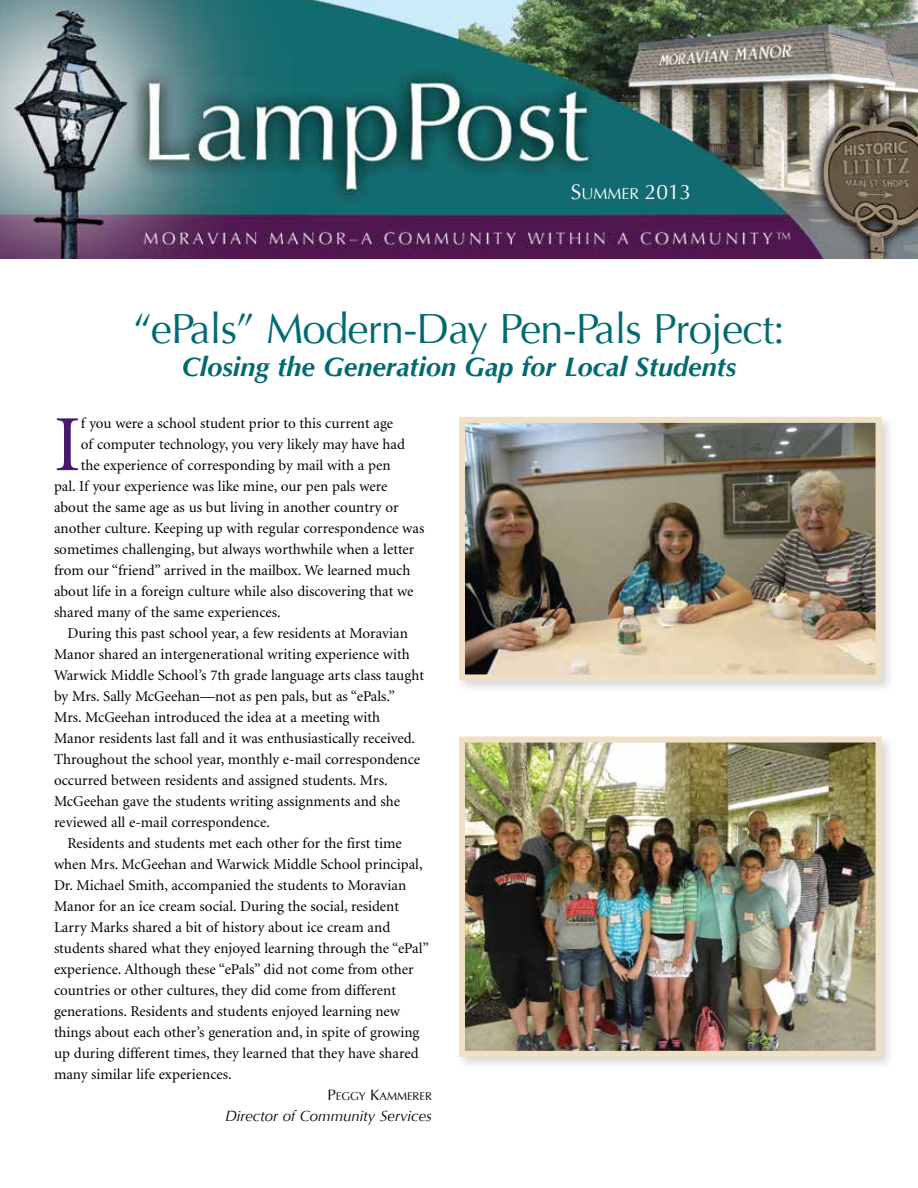
<style>
.page{position:relative;width:918px;height:1188px;background:#fff}
.page>*{position:absolute;margin:0;border:0;box-sizing:border-box;transform-origin:0 0}
.t1{font:79.65px "Minion";color:#49176d}
.t2{font:42px "Optima";letter-spacing:-.02em;color:#006a71}
.t3{font:italic 700 27px "Optima";color:#006a71}
.t4{font:21px "Optima";color:#fff}
.t5{font:15px "Minion";color:#000}
.t6{font:italic 15px "Optima";color:#000}
.t7{font:11.25px "Optima";color:#000}
.s1{font-size:15.75px}
.s2{font-size:15px}
</style>
<div class="page">
<img style="left:0;top:0;width:918px;height:258px">
<div style="left:456px;top:414px;width:439px;height:280px;background:#000;opacity:.15"></div>
<img style="left:466px;top:424px;width:409px;height:249px">
<div style="left:459px;top:417px;width:423px;height:263px;border:6px solid #eedfc5"></div>
<div style="left:456px;top:734px;width:439px;height:336px;background:#000;opacity:.15"></div>
<img style="left:466px;top:744px;width:409px;height:306px">
<div style="left:459px;top:737px;width:423px;height:320px;border:6px solid #eedfc5"></div>
<h3 class="t4" style="left:571px;top:179px;width:122px">S<span class="s1">UMMER</span> 2013</h3>
<h2 class="t2" style="left:133px;top:305px;width:653px">“ePals” Modern-Day Pen-Pals Project:</h2>
<h3 class="t3" style="left:182px;top:351px;width:556px">Closing the Generation Gap for Local Students</h3>
<h1 class="t1" style="left:54px;top:405px;width:28px">I</h1>
<p class="t5" style="left:81px;top:416px;width:314px">f you were a school student prior to this current age</p>
<p class="t5" style="left:81px;top:437px;width:326px">of computer technology, you very likely may have had</p>
<p class="t5" style="left:81px;top:458px;width:311px">the experience of corresponding by mail with a pen</p>
<p class="t5" style="left:54px;top:479px;width:335px">pal. If your experience was like mine, our pen pals were</p>
<p class="t5" style="left:54px;top:500px;width:346px">about the same age as us but living in another country or</p>
<p class="t5" style="left:54px;top:521px;width:372px">another culture. Keeping up with regular correspondence was</p>
<p class="t5" style="left:54px;top:542px;width:362px">sometimes challenging, but always worthwhile when a letter</p>
<p class="t5" style="left:54px;top:563px;width:358px">from our “friend” arrived in the mailbox. We learned much</p>
<p class="t5" style="left:54px;top:584px;width:361px">about life in a foreign culture while also discovering that we</p>
<p class="t5" style="left:54px;top:605px;width:228px">shared many of the same experiences.</p>
<p class="t5" style="left:68px;top:626px;width:342px">During this past school year, a few residents at Moravian</p>
<p class="t5" style="left:54px;top:647px;width:357px">Manor shared an intergenerational writing experience with</p>
<p class="t5" style="left:54px;top:668px;width:372px">Warwick Middle School’s 7th grade language arts class taught</p>
<p class="t5" style="left:54px;top:689px;width:342px">by Mrs. Sally McGeehan—not as pen pals, but as “ePals.”</p>
<p class="t5" style="left:54px;top:710px;width:328px">Mrs. McGeehan introduced the idea at a meeting with</p>
<p class="t5" style="left:54px;top:731px;width:363px">Manor residents last fall and it was enthusiastically received.</p>
<p class="t5" style="left:54px;top:752px;width:368px">Throughout the school year, monthly e-mail correspondence</p>
<p class="t5" style="left:54px;top:773px;width:335px">occurred between residents and assigned students. Mrs.</p>
<p class="t5" style="left:54px;top:794px;width:348px">McGeehan gave the students writing assignments and she</p>
<p class="t5" style="left:54px;top:815px;width:217px">reviewed all e-mail correspondence.</p>
<p class="t5" style="left:68px;top:836px;width:336px">Residents and students met each other for the first time</p>
<p class="t5" style="left:54px;top:857px;width:370px">when Mrs. McGeehan and Warwick Middle School principal,</p>
<p class="t5" style="left:54px;top:878px;width:354px">Dr. Michael Smith, accompanied the students to Moravian</p>
<p class="t5" style="left:54px;top:899px;width:347px">Manor for an ice cream social. During the social, resident</p>
<p class="t5" style="left:54px;top:920px;width:338px">Larry Marks shared a bit of history about ice cream and</p>
<p class="t5" style="left:54px;top:941px;width:376px">students shared what they enjoyed learning through the “ePal”</p>
<p class="t5" style="left:54px;top:962px;width:361px">experience. Although these “ePals” did not come from other</p>
<p class="t5" style="left:54px;top:983px;width:343px">countries or other cultures, they did come from different</p>
<p class="t5" style="left:54px;top:1004px;width:347px">generations. Residents and students enjoyed learning new</p>
<p class="t5" style="left:54px;top:1025px;width:367px">things about each other’s generation and, in spite of growing</p>
<p class="t5" style="left:54px;top:1046px;width:366px">up during different times, they learned that they have shared</p>
<p class="t5" style="left:54px;top:1067px;width:179px">many similar life experiences.</p>
<p class="t7" style="left:327px;top:1090px;width:106px"><span class="s2">P</span>EGGY <span class="s2">K</span>AMMERER</p>
<p class="t6" style="left:225px;top:1107px;width:208px">Director of Community Services</p>
</div>
